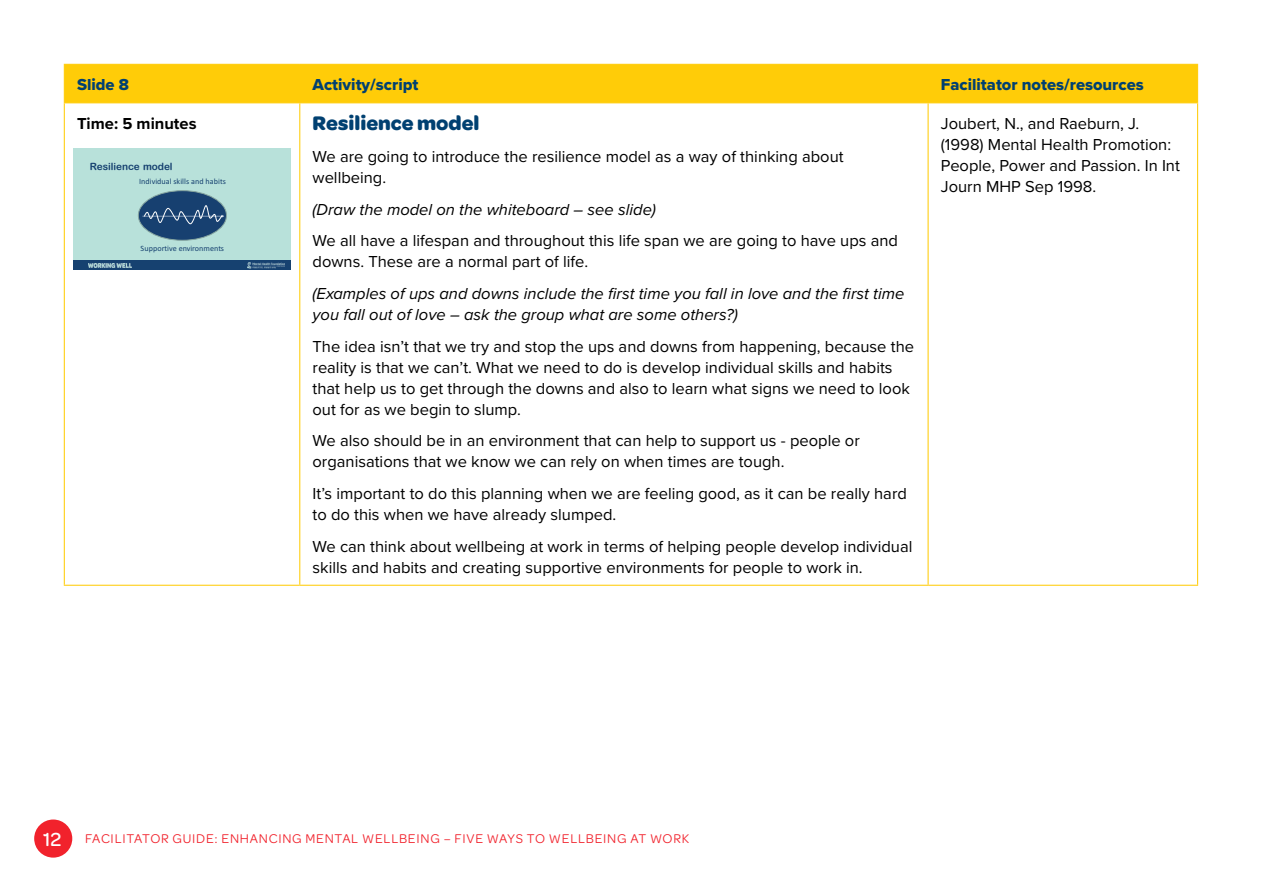
<style>
.page{position:relative;width:1263px;height:893px;background:#fff}
.page>*{position:absolute;margin:0;border:0;box-sizing:border-box;transform-origin:0 0}
.t1{font:700 21px "Omnes";color:#004071}
.t2{font:16.5px/21px "Proxima Nova";color:#000}
.t3{font:italic 16.5px/21px "Proxima Nova";color:#000}
.t4{font:16.5px "Proxima Nova Extrabld";color:#004071}
.t5{font:700 16.5px "Proxima Nova";color:#000}
.t6{font:13.5px "Omnes";letter-spacing:.055em;color:#f1222c}
.t7{font:10.05px "Arial Rounded MT Bold";letter-spacing:-.005em;color:#164170}
.t8{font:8.1px "Calibri";letter-spacing:.005em;color:#164170}
.s1{font-weight:500;font-size:20.1px;color:#fff}
</style>
<div class="page">
<div style="left:65px;top:65px;width:1132px;height:37px;background:#ffcc08"></div>
<hr style="left:64px;top:65px;width:1px;height:37px;background:#ffcc08">
<hr style="left:64px;top:64px;width:236px;height:1px;background:#ffcc08">
<hr style="left:300px;top:64px;width:628px;height:1px;background:#ffcc08">
<hr style="left:928px;top:64px;width:270px;height:1px;background:#ffcc08">
<hr style="left:299px;top:65px;width:1px;height:37px;background:#ffcc08">
<hr style="left:927px;top:65px;width:2px;height:37px;background:#ffcc08">
<hr style="left:1197px;top:65px;width:1px;height:37px;background:#ffcc08">
<hr style="left:64px;top:103px;width:1px;height:482px;background:#ffcc08">
<hr style="left:64px;top:102px;width:236px;height:1px;background:#ffcc08">
<hr style="left:300px;top:102px;width:628px;height:1px;background:#ffcc08">
<hr style="left:928px;top:102px;width:270px;height:1px;background:#ffcc08">
<hr style="left:299px;top:103px;width:1px;height:482px;background:#ffcc08">
<hr style="left:927px;top:103px;width:2px;height:482px;background:#ffcc08">
<hr style="left:1197px;top:103px;width:1px;height:482px;background:#ffcc08">
<hr style="left:64px;top:585px;width:236px;height:1px;background:#ffcc08">
<hr style="left:300px;top:585px;width:628px;height:1px;background:#ffcc08">
<hr style="left:928px;top:585px;width:270px;height:1px;background:#ffcc08">
<div style="left:73px;top:149px;width:218px;height:121px;background:#b8e1da"></div>
<div style="left:73px;top:260px;width:218px;height:10px;background:#164170"></div>
<img style="left:247px;top:263px;width:37px;height:6px">
<img style="left:88px;top:264px;width:44px;height:4px">
<div style="left:138px;top:191px;width:88px;height:49px;background:#174070;border-radius:50%"></div>
<div style="left:138px;top:191px;width:89px;height:49px;border:1px solid #86a5a0;border-radius:50%"></div>
<svg style="left:142px;top:205px;width:82px;height:19px"></svg>
<div style="left:34px;top:819px;width:38px;height:39px;background:#f1222c;border-radius:50%"></div>
<p class="t4" style="left:77px;top:72px;width:53px">Slide 8</p>
<p class="t4" style="left:313px;top:72px;width:107px">Activity/script</p>
<p class="t4" style="left:941px;top:72px;width:204px">Facilitator notes/resources</p>
<p class="t5" style="left:77px;top:111px;width:121px">Time: 5 minutes</p>
<p class="t1" style="left:313px;top:111px;width:168px">Resilience model</p>
<p class="t2" style="left:313px;top:145px;width:533px">We are going to introduce the resilience model as a way of thinking about wellbeing.</p>
<p class="t3" style="left:313px;top:198px;width:345px">(Draw the model on the whiteboard – see slide)</p>
<p class="t2" style="left:313px;top:230px;width:587px">We all have a lifespan and throughout this life span we are going to have ups and downs. These are a normal part of life.</p>
<p class="t3" style="left:313px;top:282px;width:593px">(Examples of ups and downs include the first time you fall in love and the first time you fall out of love – ask the group what are some others?)</p>
<p class="t2" style="left:313px;top:335px;width:603px">The idea isn’t that we try and stop the ups and downs from happening, because the reality is that we can’t. What we need to do is develop individual skills and habits that help us to get through the downs and also to learn what signs we need to look out for as we begin to slump.</p>
<p class="t2" style="left:313px;top:429px;width:549px">We also should be in an environment that can help to support us - people or organisations that we know we can rely on when times are tough.</p>
<p class="t2" style="left:313px;top:482px;width:596px">It’s important to do this planning when we are feeling good, as it can be really hard to do this when we have already slumped.</p>
<p class="t2" style="left:313px;top:535px;width:601px">We can think about wellbeing at work in terms of helping people develop individual skills and habits and creating supportive environments for people to work in.</p>
<p class="t2" style="left:941px;top:112px;width:241px">Joubert, N., and Raeburn, J. (1998) Mental Health Promotion:<br>People, Power and Passion. In Int<br>Journ MHP Sep 1998.</p>
<p class="t7" style="left:90px;top:160px;width:84px">Resilience model</p>
<p class="t8" style="left:139px;top:176px;width:88px">Individual skills and habits</p>
<p class="t8" style="left:141px;top:243px;width:85px">Supportive environments</p>
<p class="t6" style="left:43px;top:831px;width:648px"><span class="s1">12</span> FACILITATOR GUIDE: ENHANCING MENTAL WELLBEING – FIVE WAYS TO WELLBEING AT WORK</p>
</div>
